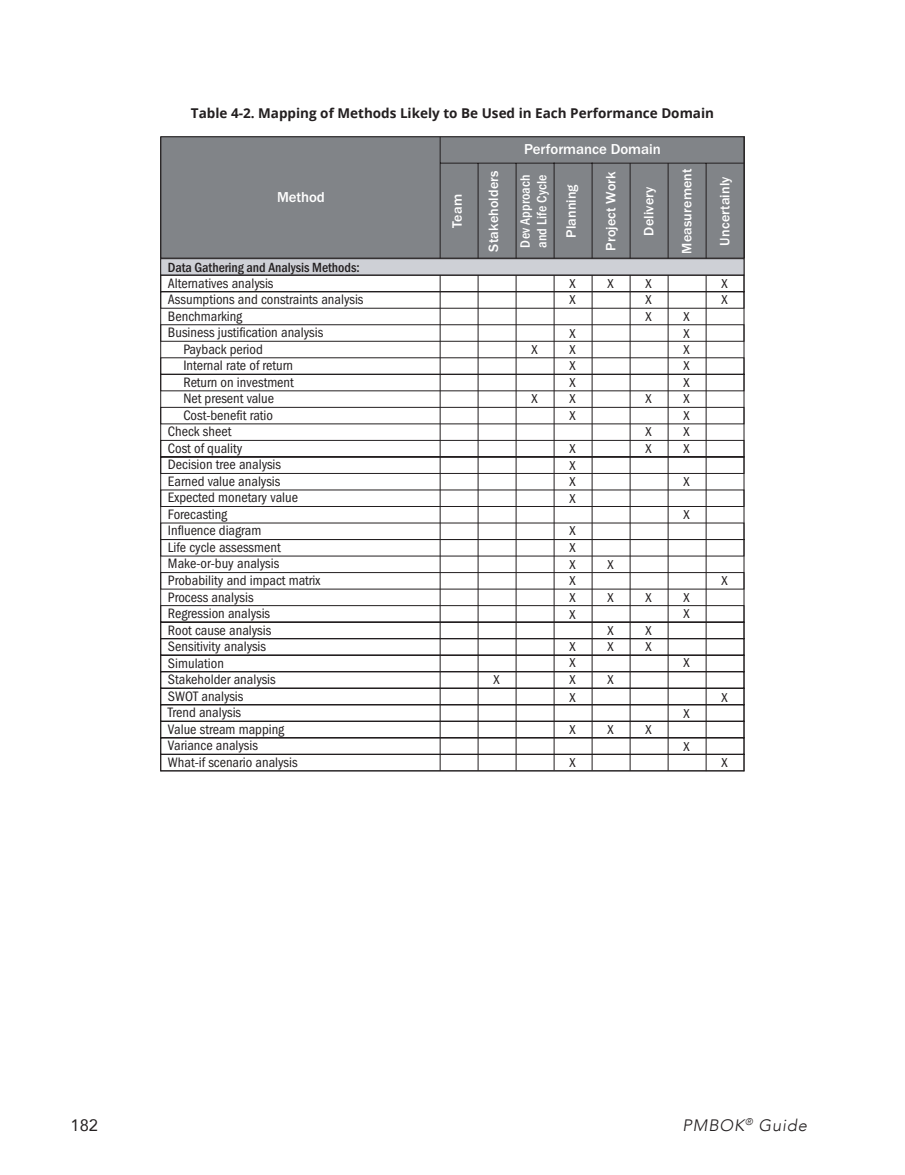
<style>
.page{position:relative;width:905px;height:1175px;background:#fff}
.page>*{position:absolute;margin:0;border:0;box-sizing:border-box;transform-origin:0 0}
.t1{font:italic 300 16.5px "Avenir";letter-spacing:.05em;color:#231f20}
.t2{font:16.5px "Avenir";color:#231f20}
.t3{font:500 14.85px "Franklin Gothic";color:#fff}
.t4{font:500 14.1px "Franklin Gothic";letter-spacing:.01em;color:#fff}
.t5{font:500 condensed 14.1px/16.8px "Franklin Gothic";letter-spacing:.015em;color:#fff}
.t6{font:13.8px "Franklin Gothic Book Cond C";color:#231f20}
.t7{font:500 condensed 13.8px "Franklin Gothic";color:#231f20}
.Tables___Figures{font:700 13.5px "Open Sans";color:#231f20}
.t8{font:13.05px/16.5px "Franklin Gothic Book Cond C";color:#231f20;scale:1.08 1}
</style>
<div class="page">
<div style="left:161px;top:137px;width:583px;height:121px;background:#818488"></div>
<div style="left:160px;top:136px;width:584px;height:122px;border:1px solid #231f20"></div>
<hr style="left:440px;top:137px;width:1px;height:633px;background:#231f20">
<hr style="left:478px;top:163px;width:1px;height:607px;background:#231f20">
<hr style="left:516px;top:163px;width:1px;height:607px;background:#231f20">
<hr style="left:554px;top:163px;width:1px;height:607px;background:#231f20">
<hr style="left:592px;top:163px;width:1px;height:607px;background:#231f20">
<hr style="left:630px;top:164px;width:1px;height:606px;background:#231f20">
<hr style="left:667px;top:164px;width:1px;height:606px;background:#231f20">
<hr style="left:705px;top:163px;width:1px;height:608px;background:#231f20">
<hr style="left:440px;top:163px;width:304px;height:1px;background:#231f20">
<hr style="left:160px;top:137px;width:1px;height:634px;background:#231f20">
<hr style="left:743px;top:137px;width:1px;height:634px;background:#231f20">
<div style="left:160px;top:258px;width:584px;height:17px;background:#ced0d6;border:1px solid #231f20"></div>
<svg style="left:160px;top:275px;width:584px;height:496px"></svg>
<svg style="left:569px;top:609px;width:7px;height:9px"></svg>
<p class="Tables___Figures" style="left:191px;top:104px;width:524px">Table 4-2. Mapping of Methods Likely to Be Used in Each Performance Domain</p>
<p class="t3" style="left:524px;top:140px;width:138px">Performance Domain</p>
<p class="t3" style="left:277px;top:188px;width:49px">Method</p>
<p class="t4" style="left:448px;top:228px;width:35px;rotate:-90deg">Team</p>
<p class="t4" style="left:678px;top:254px;width:87px;rotate:-90deg">Measurement</p>
<p class="t4" style="left:716px;top:246px;width:71px;rotate:-90deg">Uncertainly</p>
<p class="t4" style="left:484px;top:251px;width:83px;rotate:-90deg">Stakeholders</p>
<p class="t5" style="left:516px;top:248px;width:75px;rotate:-90deg">Dev Approach and Life Cycle</p>
<p class="t4" style="left:602px;top:250px;width:80px;rotate:-90deg">Project Work</p>
<p class="t4" style="left:562px;top:238px;width:55px;rotate:-90deg">Planning</p>
<p class="t4" style="left:640px;top:236px;width:51px;rotate:-90deg">Delivery</p>
<p class="t7" style="left:168px;top:258px;width:193px">Data Gathering and Analysis Methods:</p>
<p class="t6" style="left:168px;top:275px;width:107px">Alternatives analysis</p>
<p class="t6" style="left:168px;top:292px;width:197px">Assumptions and constraints analysis</p>
<p class="t6" style="left:168px;top:308px;width:76px">Benchmarking</p>
<p class="t6" style="left:168px;top:325px;width:157px">Business justification analysis</p>
<p class="t6" style="left:183px;top:341px;width:81px">Payback period</p>
<p class="t6" style="left:183px;top:358px;width:111px">Internal rate of return</p>
<p class="t6" style="left:183px;top:374px;width:112px">Return on investment</p>
<p class="t6" style="left:183px;top:391px;width:92px">Net present value</p>
<p class="t6" style="left:183px;top:407px;width:91px">Cost-benefit ratio</p>
<p class="t6" style="left:168px;top:424px;width:65px">Check sheet</p>
<p class="t6" style="left:168px;top:440px;width:76px">Cost of quality</p>
<p class="t6" style="left:168px;top:457px;width:115px">Decision tree analysis</p>
<p class="t6" style="left:168px;top:473px;width:114px">Earned value analysis</p>
<p class="t6" style="left:168px;top:490px;width:132px">Expected monetary value</p>
<p class="t6" style="left:168px;top:506px;width:61px">Forecasting</p>
<p class="t6" style="left:168px;top:523px;width:95px">Influence diagram</p>
<p class="t6" style="left:168px;top:540px;width:114px">Life cycle assessment</p>
<p class="t6" style="left:168px;top:556px;width:113px">Make-or-buy analysis</p>
<p class="t6" style="left:168px;top:573px;width:154px">Probability and impact matrix</p>
<p class="t6" style="left:168px;top:589px;width:87px">Process analysis</p>
<p class="t6" style="left:168px;top:606px;width:104px">Regression analysis</p>
<p class="t6" style="left:168px;top:622px;width:105px">Root cause analysis</p>
<p class="t6" style="left:168px;top:639px;width:100px">Sensitivity analysis</p>
<p class="t6" style="left:168px;top:655px;width:57px">Simulation</p>
<p class="t6" style="left:168px;top:672px;width:109px">Stakeholder analysis</p>
<p class="t6" style="left:168px;top:688px;width:77px">SWOT analysis</p>
<p class="t6" style="left:168px;top:705px;width:75px">Trend analysis</p>
<p class="t6" style="left:168px;top:721px;width:118px">Value stream mapping</p>
<p class="t6" style="left:168px;top:738px;width:91px">Variance analysis</p>
<p class="t6" style="left:168px;top:754px;width:131px">What-if scenario analysis</p>
<p class="t8" style="left:607px;top:275px;width:7px">X</p>
<p class="t8" style="left:569px;top:275px;width:7px">X<br>X</p>
<p class="t8" style="left:569px;top:325px;width:7px">X</p>
<p class="t8" style="left:683px;top:325px;width:7px">X</p>
<p class="t8" style="left:645px;top:275px;width:7px">X</p>
<p class="t8" style="left:721px;top:275px;width:7px">X</p>
<p class="t8" style="left:683px;top:308px;width:7px">X</p>
<p class="t8" style="left:645px;top:291px;width:7px">X</p>
<p class="t8" style="left:721px;top:291px;width:7px">X</p>
<p class="t8" style="left:645px;top:308px;width:7px">X</p>
<p class="t8" style="left:531px;top:341px;width:7px">X</p>
<p class="t8" style="left:569px;top:341px;width:7px;text-align:justify">X X X X</p>
<p class="t8" style="left:531px;top:390px;width:7px">X</p>
<p class="t8" style="left:569px;top:407px;width:7px">X</p>
<p class="t8" style="left:569px;top:440px;width:7px">X</p>
<p class="t8" style="left:569px;top:457px;width:7px">X</p>
<p class="t8" style="left:569px;top:473px;width:7px">X</p>
<p class="t8" style="left:569px;top:490px;width:7px">X</p>
<p class="t8" style="left:569px;top:523px;width:7px;text-align:justify">X X X X X</p>
<p class="t8" style="left:569px;top:638px;width:7px">X<br>X</p>
<p class="t8" style="left:493px;top:671px;width:7px">X</p>
<p class="t8" style="left:569px;top:671px;width:7px;line-height:17.2px">X<br>X</p>
<p class="t8" style="left:569px;top:721px;width:7px">X</p>
<p class="t8" style="left:569px;top:754px;width:7px">X</p>
<p class="t8" style="left:607px;top:556px;width:7px">X</p>
<p class="t8" style="left:607px;top:589px;width:7px">X</p>
<p class="t8" style="left:607px;top:622px;width:7px">X</p>
<p class="t8" style="left:607px;top:638px;width:7px">X</p>
<p class="t8" style="left:607px;top:671px;width:7px">X</p>
<p class="t8" style="left:607px;top:721px;width:7px">X</p>
<p class="t8" style="left:645px;top:390px;width:7px">X</p>
<p class="t8" style="left:645px;top:423px;width:7px">X<br>X</p>
<p class="t8" style="left:683px;top:341px;width:7px">X</p>
<p class="t8" style="left:683px;top:357px;width:7px">X</p>
<p class="t8" style="left:683px;top:390px;width:7px">X</p>
<p class="t8" style="left:683px;top:374px;width:7px">X</p>
<p class="t8" style="left:683px;top:407px;width:7px">X</p>
<p class="t8" style="left:683px;top:440px;width:7px">X</p>
<p class="t8" style="left:683px;top:473px;width:7px">X</p>
<p class="t8" style="left:683px;top:506px;width:7px">X</p>
<p class="t8" style="left:683px;top:423px;width:7px">X</p>
<p class="t8" style="left:645px;top:589px;width:7px">X</p>
<p class="t8" style="left:683px;top:589px;width:7px">X</p>
<p class="t8" style="left:645px;top:622px;width:7px">X</p>
<p class="t8" style="left:645px;top:638px;width:7px">X</p>
<p class="t8" style="left:645px;top:721px;width:7px">X</p>
<p class="t8" style="left:683px;top:605px;width:7px">X</p>
<p class="t8" style="left:683px;top:654px;width:7px">X</p>
<p class="t8" style="left:683px;top:705px;width:7px">X</p>
<p class="t8" style="left:683px;top:738px;width:7px">X</p>
<p class="t8" style="left:721px;top:572px;width:7px">X</p>
<p class="t8" style="left:721px;top:689px;width:7px">X</p>
<p class="t8" style="left:721px;top:754px;width:7px">X</p>
<p class="t2" style="left:70px;top:1111px;width:29px">182</p>
<p class="t1" style="left:682px;top:1115px;width:126px">PMBOK<sup>®</sup> Guide</p>
</div>
